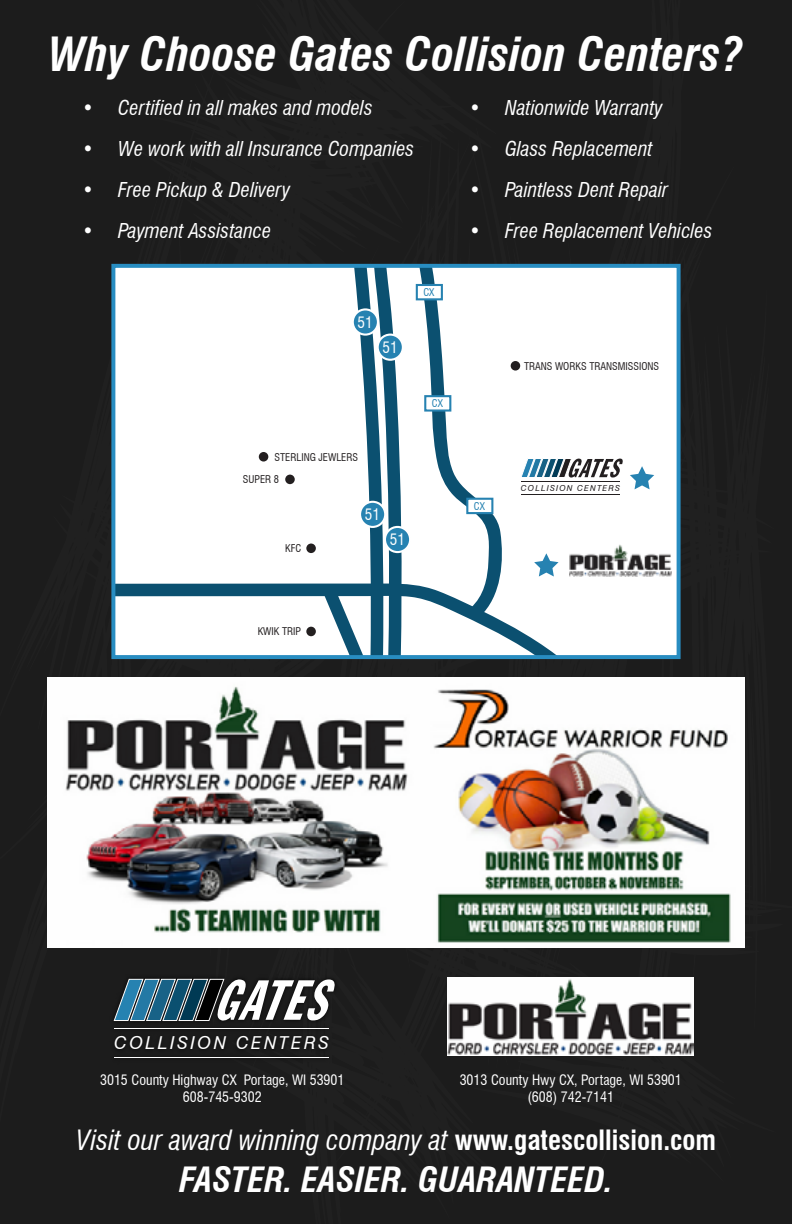
<style>
.page{position:relative;width:792px;height:1224px;background:#1c1c1c}
.page>*{position:absolute;margin:0;border:0;box-sizing:border-box;transform-origin:0 0}
.t1{font:italic 700 condensed 46px "Swiss 721 BT";color:#fff}
.t2{font:italic 700 condensed 34px "Swiss 721 BT";color:#fff}
.t3{font:italic condensed 27.4px "Swiss 721 BT";color:#fff}
.t4{font:italic condensed 20px "Swiss 721 BT";color:#fff}
.t5{font:italic 17.8px "Swiss 721 BT";letter-spacing:.14em;color:#fff}
.t6{font:condensed 15.4px "Swiss 721 BT";color:#fff}
.t7{font:condensed 14px/16.8px "Swiss 721 BT";color:#fff;text-align:center}
.t8{font:condensed 10.4px "Swiss 721 BT";color:#231f20}
.t9{font:condensed 10.4px "Swiss 721 BT";color:#2682b1}
.t10{font:italic 8.2px "Swiss 721 BT";letter-spacing:.14em;color:#231f20}
.s1{font-weight:700;font-style:normal}
</style>
<div class="page">
<div style="left:107px;top:973px;width:234px;height:92px;background:#1a1a1a"></div>
<svg style="left:113px;top:978px;width:223px;height:43px"></svg>
<hr style="left:114px;top:1028px;width:214px;height:1px;background:#fff">
<hr style="left:114px;top:1057px;width:214px;height:1px;background:#fff">
<img style="left:448px;top:978px;width:246px;height:77px">
<img style="left:48px;top:677px;width:696px;height:271px">
<div style="left:113px;top:266px;width:566px;height:391px;background:#fff"></div>
<svg style="left:630px;top:466px;width:24px;height:23px"></svg>
<svg style="left:116px;top:269px;width:507px;height:385px"></svg>
<div style="left:353px;top:309px;width:25px;height:26px;background:#2682b1;border-radius:50%"></div>
<div style="left:352px;top:308px;width:27px;height:28px;border:2px solid #fff;border-radius:50%"></div>
<div style="left:378px;top:335px;width:25px;height:25px;background:#2682b1;border-radius:50%"></div>
<div style="left:377px;top:334px;width:27px;height:27px;border:2px solid #fff;border-radius:50%"></div>
<div style="left:360px;top:502px;width:25px;height:25px;background:#2682b1;border-radius:50%"></div>
<div style="left:359px;top:501px;width:27px;height:27px;border:2px solid #fff;border-radius:50%"></div>
<div style="left:385px;top:527px;width:25px;height:25px;background:#2682b1;border-radius:50%"></div>
<div style="left:384px;top:526px;width:27px;height:27px;border:2px solid #fff;border-radius:50%"></div>
<div style="left:417px;top:285px;width:25px;height:14px;background:#fff"></div>
<div style="left:416px;top:284px;width:27px;height:16px;border:2px solid #2682b1"></div>
<div style="left:425px;top:396px;width:25px;height:15px;background:#fff"></div>
<div style="left:424px;top:395px;width:27px;height:17px;border:2px solid #2682b1"></div>
<div style="left:467px;top:499px;width:25px;height:14px;background:#fff"></div>
<div style="left:466px;top:498px;width:27px;height:16px;border:2px solid #2682b1"></div>
<div style="left:511px;top:361px;width:9px;height:10px;background:#231f20;border-radius:50%"></div>
<img style="left:569px;top:544px;width:103px;height:33px">
<div style="left:111px;top:264px;width:570px;height:395px;border:4px solid #288dc1"></div>
<h1 class="t1" style="left:49px;top:27px;width:696px">Why Choose Gates Collision Centers?</h1>
<p class="t4" style="left:82px;top:96px;width:292px">• Certified in all makes and models</p>
<p class="t4" style="left:82px;top:137px;width:334px">• We work with all Insurance Companies</p>
<p class="t4" style="left:82px;top:178px;width:210px">• Free Pickup &amp; Delivery</p>
<p class="t4" style="left:82px;top:219px;width:191px">• Payment Assistance</p>
<p class="t6" style="left:358px;top:313px;width:17px">51</p>
<p class="t6" style="left:382px;top:338px;width:17px">51</p>
<p class="t9" style="left:423px;top:286px;width:13px">CX</p>
<p class="t8" style="left:275px;top:451px;width:85px">STERLING JEWLERS</p>
<p class="t8" style="left:243px;top:473px;width:38px">SUPER 8</p>
<p class="t8" style="left:285px;top:542px;width:18px">KFC</p>
<p class="t6" style="left:365px;top:505px;width:17px">51</p>
<p class="t6" style="left:390px;top:530px;width:17px">51</p>
<p class="t9" style="left:432px;top:397px;width:13px">CX</p>
<p class="t4" style="left:469px;top:96px;width:195px">• Nationwide Warranty</p>
<p class="t4" style="left:469px;top:137px;width:185px">• Glass Replacement</p>
<p class="t4" style="left:469px;top:178px;width:201px">• Paintless Dent Repair</p>
<p class="t4" style="left:469px;top:219px;width:245px">• Free Replacement Vehicles</p>
<p class="t8" style="left:524px;top:360px;width:137px">TRANS WORKS TRANSMISSIONS</p>
<p class="t9" style="left:474px;top:500px;width:13px">CX</p>
<p class="t10" style="left:521px;top:483px;width:101px">COLLISION CENTERS</p>
<p class="t8" style="left:258px;top:625px;width:45px">KWIK TRIP</p>
<p class="t5" style="left:114px;top:1032px;width:216px">COLLISION CENTERS</p>
<p class="t7" style="left:100px;top:1072px;width:246px">3015 County Highway CX Portage, WI 53901<br>608-745-9302</p>
<p class="t7" style="left:460px;top:1072px;width:224px">3013 County Hwy CX, Portage, WI 53901 (608) 742-7141</p>
<h3 class="t3" style="left:77px;top:1123px;width:641px">Visit our award winning company at <span class="s1">www.gatescollision.com</span></h3>
<h2 class="t2" style="left:179px;top:1160px;width:435px">FASTER. EASIER. GUARANTEED.</h2>
</div>
